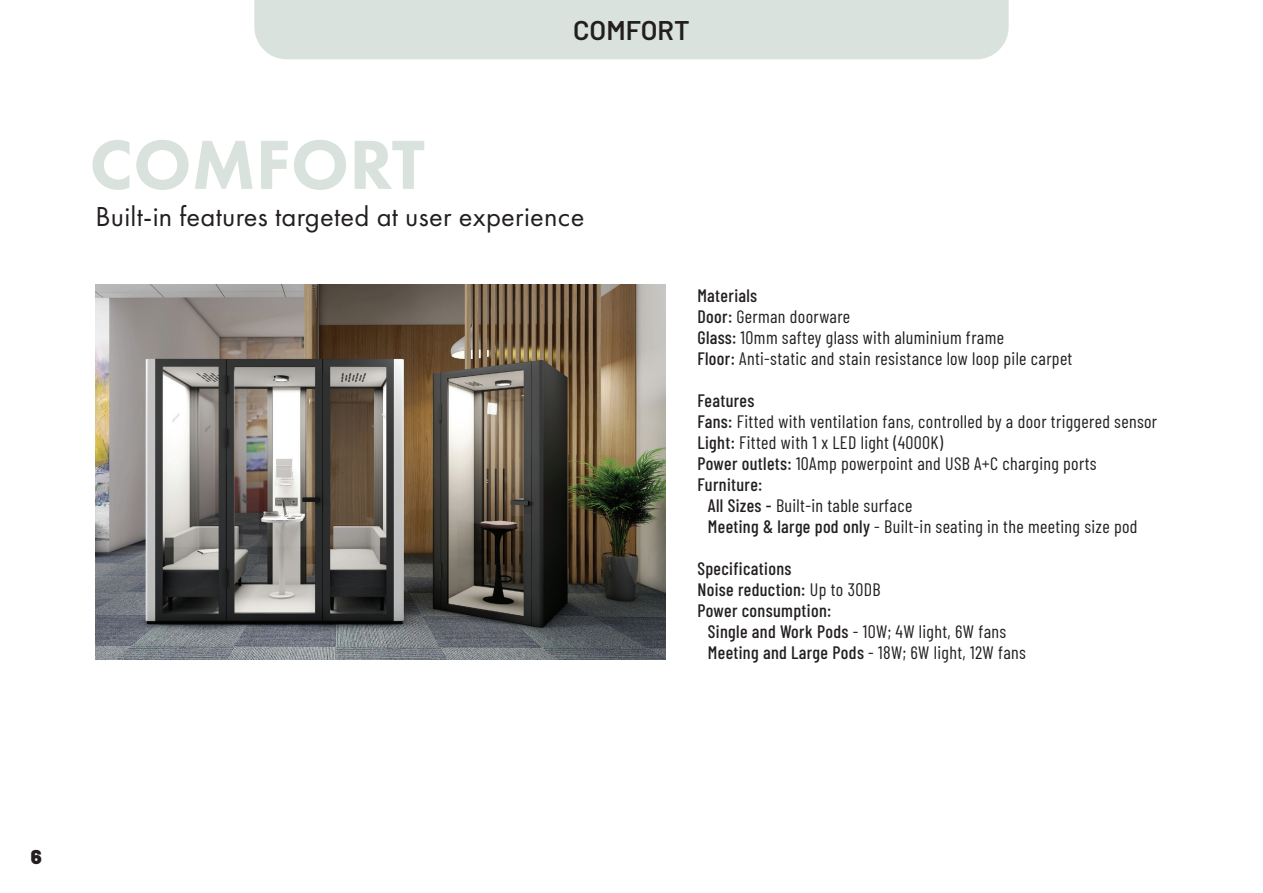
<style>
.page{position:relative;width:1263px;height:893px;background:#fff}
.page>*{position:absolute;margin:0;border:0;box-sizing:border-box;transform-origin:0 0}
.t1{font:800 72px "Futura PT";letter-spacing:.005em;color:#d9e2dd}
.t2{font:28.5px "Futura PT";letter-spacing:.01em;color:#231f20}
.t3{font:600 27px "Barlow";color:#231f20}
.t4{font:900 19.95px "Barlow";color:#231f20}
.t5{font:18px "Barlow Condensed";letter-spacing:.02em;color:#231f20}
.t6{font:500 18px "Barlow Condensed";letter-spacing:.02em;color:#231f20}
.s1{font-weight:500}
.s2{font-weight:400}
</style>
<div class="page">
<img style="left:95px;top:284px;width:570px;height:376px">
<div style="left:254px;top:0;width:755px;height:59px;background:#d9e2dd"></div>
<p class="t3" style="left:573px;top:10px;width:118px">COMFORT</p>
<p class="t1" style="left:89px;top:120px;width:337px">COMFORT</p>
<p class="t2" style="left:95px;top:199px;width:490px">Built-in features targeted at user experience</p>
<p class="t6" style="left:697px;top:283px;width:61px">Materials</p>
<p class="t5" style="left:697px;top:304px;width:154px"><span class="s1">Door:</span> German doorware</p>
<p class="t5" style="left:697px;top:325px;width:308px"><span class="s1">Glass:</span> 10mm saftey glass with aluminium frame</p>
<p class="t5" style="left:697px;top:346px;width:376px"><span class="s1">Floor:</span> Anti-static and stain resistance low loop pile carpet</p>
<p class="t6" style="left:697px;top:388px;width:58px">Features</p>
<p class="t5" style="left:697px;top:409px;width:461px"><span class="s1">Fans:</span> Fitted with ventilation fans, controlled by a door triggered sensor</p>
<p class="t5" style="left:697px;top:430px;width:247px"><span class="s1">Light:</span> Fitted with 1 x LED light (4000K)</p>
<p class="t5" style="left:697px;top:451px;width:401px"><span class="s1">Power outlets:</span> 10Amp powerpoint and USB A+C charging ports</p>
<p class="t6" style="left:697px;top:472px;width:67px">Furniture:</p>
<p class="t5" style="left:708px;top:493px;width:206px"><span class="s1">All Sizes -</span> Built-in table surface</p>
<p class="t5" style="left:708px;top:514px;width:431px"><span class="s1">Meeting &amp; large pod only</span> - Built-in seating in the meeting size pod</p>
<p class="t6" style="left:697px;top:556px;width:96px">Specifications</p>
<p class="t6" style="left:697px;top:577px;width:185px">Noise reduction: <span class="s2">Up to 30DB</span></p>
<p class="t6" style="left:697px;top:598px;width:135px">Power consumption:</p>
<p class="t5" style="left:708px;top:619px;width:300px"><span class="s1">Single and Work Pods</span> - 10W; 4W light, 6W fans</p>
<p class="t5" style="left:708px;top:640px;width:320px"><span class="s1">Meeting and Large Pods</span> - 18W; 6W light, 12W fans</p>
<p class="t4" style="left:31px;top:841px;width:12px">6</p>
</div>
